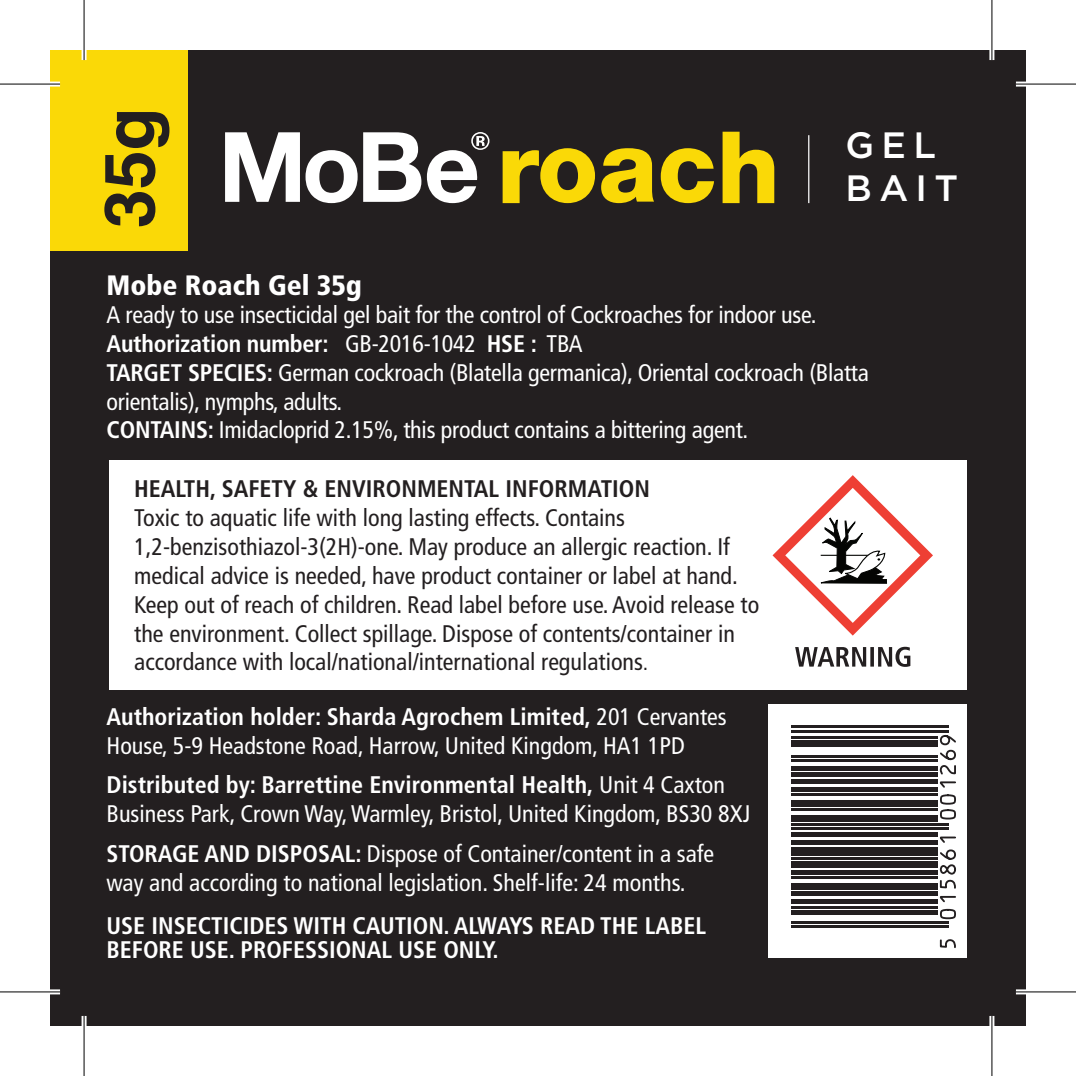
<style>
.page{position:relative;width:1076px;height:1076px;background:#fff}
.page>*{position:absolute;margin:0;border:0;box-sizing:border-box;transform-origin:0 0}
.t1{font:700 70px "Helvetica";color:#231f20}
.t2{font:500 36.4px/42.4px "Gotham";letter-spacing:.2em;color:#fff}
.t3{font:900 condensed 28px "Frutiger";color:#fff}
.t4{font:condensed 24px/28.8px "Frutiger";letter-spacing:-.01em;color:#fff}
.t5{font:condensed 24px/28.8px "Frutiger";color:#231f20}
.t6{font:700 condensed 24px/24px "Frutiger";color:#fff}
.t7{font:700 condensed 24px "Frutiger";color:#231f20}
.s1{font-weight:700}
.s2{font-size:20px}
</style>
<div class="page">
<div style="left:50px;top:50px;width:975px;height:975px;background:#231f20"></div>
<div style="left:50px;top:50px;width:137px;height:201px;background:#fad907"></div>
<svg style="left:225px;top:132px;width:132px;height:71px"></svg>
<svg style="left:363px;top:132px;width:58px;height:70px"></svg>
<svg style="left:427px;top:132px;width:62px;height:71px"></svg>
<svg style="left:502px;top:148px;width:93px;height:55px"></svg>
<svg style="left:601px;top:148px;width:53px;height:55px"></svg>
<svg style="left:660px;top:148px;width:53px;height:55px"></svg>
<svg style="left:722px;top:132px;width:52px;height:71px"></svg>
<hr style="left:807px;top:135px;width:2px;height:68px;background:#fff">
<div style="left:768px;top:703px;width:198px;height:254px;background:#fff"></div>
<svg style="left:791px;top:725px;width:160px;height:203px"></svg>
<hr style="left:790px;top:925px;width:157px;height:2px;background:#231f20">
<hr style="left:790px;top:920px;width:157px;height:2px;background:#231f20">
<hr style="left:790px;top:910px;width:147px;height:4px;background:#231f20">
<hr style="left:790px;top:905px;width:147px;height:3px;background:#231f20">
<hr style="left:790px;top:899px;width:147px;height:4px;background:#231f20">
<hr style="left:790px;top:891px;width:147px;height:4px;background:#231f20">
<div style="left:790px;top:882px;width:147px;height:6px;background:#231f20"></div>
<hr style="left:790px;top:876px;width:147px;height:2px;background:#231f20">
<div style="left:790px;top:869px;width:147px;height:5px;background:#231f20"></div>
<div style="left:790px;top:861px;width:147px;height:6px;background:#231f20"></div>
<hr style="left:790px;top:857px;width:147px;height:2px;background:#231f20">
<div style="left:790px;top:846px;width:147px;height:9px;background:#231f20"></div>
<hr style="left:790px;top:840px;width:147px;height:4px;background:#231f20">
<svg style="left:791px;top:831px;width:146px;height:4px"></svg>
<hr style="left:790px;top:827px;width:157px;height:2px;background:#231f20">
<hr style="left:790px;top:823px;width:157px;height:2px;background:#231f20">
<div style="left:790px;top:814px;width:147px;height:7px;background:#231f20"></div>
<hr style="left:790px;top:808px;width:147px;height:2px;background:#231f20">
<div style="left:790px;top:799px;width:147px;height:7px;background:#231f20"></div>
<hr style="left:790px;top:793px;width:147px;height:2px;background:#231f20">
<hr style="left:790px;top:787px;width:147px;height:4px;background:#231f20">
<div style="left:790px;top:778px;width:147px;height:5px;background:#231f20"></div>
<hr style="left:790px;top:772px;width:147px;height:4px;background:#231f20">
<hr style="left:790px;top:766px;width:147px;height:4px;background:#231f20">
<hr style="left:790px;top:759px;width:147px;height:2px;background:#231f20">
<hr style="left:790px;top:755px;width:147px;height:2px;background:#231f20">
<div style="left:790px;top:740px;width:147px;height:6px;background:#231f20"></div>
<hr style="left:790px;top:736px;width:147px;height:2px;background:#231f20">
<hr style="left:790px;top:730px;width:157px;height:2px;background:#231f20">
<hr style="left:790px;top:725px;width:157px;height:2px;background:#231f20">
<svg style="left:939px;top:939px;width:17px;height:9px"></svg>
<svg style="left:938px;top:835px;width:18px;height:84px"></svg>
<svg style="left:938px;top:733px;width:18px;height:87px"></svg>
<div style="left:109px;top:460px;width:857px;height:229px;background:#fff"></div>
<svg style="left:772px;top:475px;width:160px;height:160px"></svg>
<svg style="left:795px;top:646px;width:115px;height:20px"></svg>
<div style="left:0;top:82px;width:60px;height:5px;background:#fff"></div>
<div style="left:1015px;top:82px;width:60px;height:5px;background:#fff"></div>
<div style="left:0;top:989px;width:60px;height:5px;background:#919191"></div>
<div style="left:1015px;top:989px;width:60px;height:5px;background:#919191"></div>
<hr style="left:82px;top:0;width:4px;height:60px;background:#fff">
<hr style="left:82px;top:1015px;width:4px;height:60px;background:#fff">
<div style="left:989px;top:0;width:5px;height:60px;background:#929292"></div>
<div style="left:989px;top:1015px;width:5px;height:60px;background:#929292"></div>
<hr style="left:0;top:83px;width:60px;height:2px;background:#000">
<hr style="left:1015px;top:83px;width:60px;height:2px;background:#000">
<hr style="left:0;top:990px;width:60px;height:2px;background:#000">
<hr style="left:1015px;top:990px;width:60px;height:2px;background:#000">
<hr style="left:83px;top:0;width:2px;height:60px;background:#000">
<hr style="left:83px;top:1015px;width:2px;height:60px;background:#000">
<hr style="left:990px;top:0;width:2px;height:60px;background:#000">
<hr style="left:990px;top:1015px;width:2px;height:60px;background:#000">
<h1 class="t1" style="left:87px;top:228px;width:122px;rotate:-90deg">35g</h1>
<h2 class="t2" style="left:845px;top:124px;width:114px">GEL<br>BAIT</h2>
<p class="t3" style="left:106px;top:268px;width:257px">Mobe Roach Gel 35g</p>
<p class="t4" style="left:106px;top:300px;width:763px">A ready to use insecticidal gel bait for the control of Cockroaches for indoor use.<br><span class="s1">Authorization number:</span> GB-2016-1042 <span class="s1">HSE :</span> TBA<br><span class="s1">TARGET SPECIES:</span> German cockroach (Blatella germanica), Oriental cockroach (Blatta orientalis), nymphs, adults.<br><span class="s1">CONTAINS:</span> Imidacloprid 2.15%, this product contains a bittering agent.</p>
<p class="t7" style="left:134px;top:474px;width:517px">HEALTH, SAFETY &amp; ENVIRONMENTAL INFORMATION</p>
<p class="t5" style="left:134px;top:503px;width:626px">Toxic to aquatic life with long lasting effects. Contains 1,2-benzisothiazol-3(2H)-one. May produce an allergic reaction. If medical advice is needed, have product container or label at hand.<br>Keep out of reach of children. Read label before use. Avoid release to the environment. Collect spillage. Dispose of contents/container in accordance with local/national/international regulations<span class="s2">.</span></p>
<p class="t4" style="left:106px;top:702px;width:621px"><span class="s1">Authorization holder: Sharda Agrochem Limited,</span> 201 Cervantes<br>House, 5-9 Headstone Road, Harrow, United Kingdom, HA1 1PD</p>
<p class="t4" style="left:106px;top:770px;width:645px"><span class="s1">Distributed by: Barrettine Environmental Health,</span> Unit 4 Caxton<br>Business Park, Crown Way, Warmley, Bristol, United Kingdom, BS30 8XJ</p>
<p class="t4" style="left:106px;top:839px;width:609px"><span class="s1">STORAGE AND DISPOSAL:</span> Dispose of Container/content in a safe way and according to national legislation. Shelf-life: 24 months.</p>
<p class="t6" style="left:106px;top:913px;width:601px">USE INSECTICIDES WITH CAUTION. ALWAYS READ THE LABEL<br>BEFORE USE. PROFESSIONAL USE ONLY.</p>
</div>
